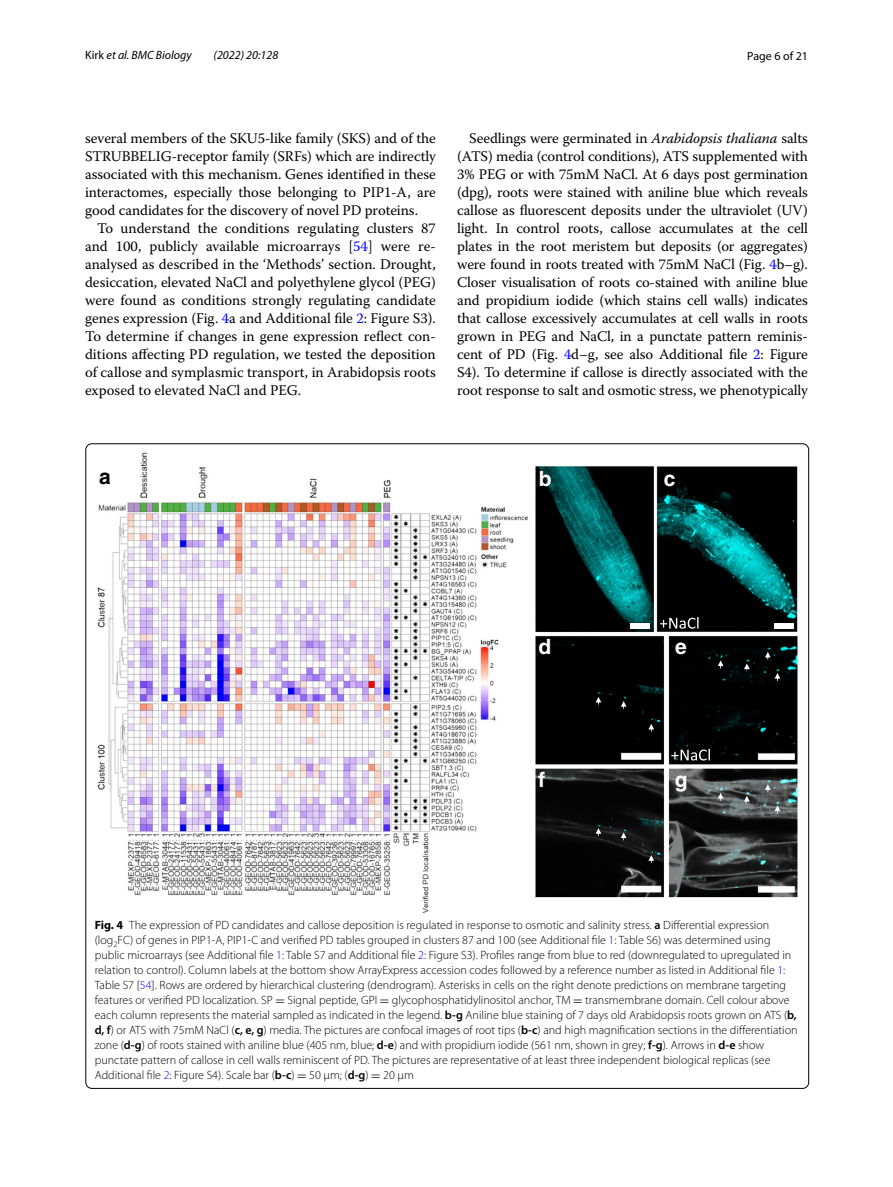
<style>
.page{position:relative;width:893px;height:1187px;background:#fff}
.page>*{position:absolute;margin:0;border:0;box-sizing:border-box;transform-origin:0 0}
.t1{font:700 21px "Helvetica";color:#fff}
.t2{font:700 21px "Helvetica";color:#000}
.t3{font:14.7px/18px "Warnock Pro";letter-spacing:-.005em;color:#000;text-align:justify}
.t4{font:300 12px/15px "Myriad Pro";color:#000}
.t5{font:italic 12px "Myriad Pro";color:#000}
.t6{font:12px "Myriad Pro";color:#000}
.s1{font-style:normal}
.s2{color:#00f}
.s3{font-style:italic}
.s4{font-weight:700}
.s5{font-weight:600}
.s6{font-family:"MTSY";font-weight:400}
</style>
<div class="page">
<img style="left:97px;top:453px;width:700px;height:460px">
<div style="left:630px;top:623px;width:19px;height:5px;background:#fff"></div>
<div style="left:774px;top:623px;width:20px;height:5px;background:#fff"></div>
<svg style="left:660px;top:617px;width:38px;height:11px"></svg>
<svg style="left:671px;top:748px;width:39px;height:12px"></svg>
<svg style="left:596px;top:696px;width:5px;height:8px"></svg>
<svg style="left:621px;top:701px;width:5px;height:8px"></svg>
<svg style="left:648px;top:723px;width:6px;height:8px"></svg>
<svg style="left:718px;top:660px;width:5px;height:8px"></svg>
<svg style="left:775px;top:673px;width:5px;height:8px"></svg>
<svg style="left:744px;top:663px;width:6px;height:8px"></svg>
<svg style="left:765px;top:651px;width:6px;height:8px"></svg>
<svg style="left:718px;top:792px;width:5px;height:8px"></svg>
<svg style="left:775px;top:805px;width:5px;height:8px"></svg>
<svg style="left:744px;top:795px;width:6px;height:8px"></svg>
<svg style="left:765px;top:784px;width:6px;height:8px"></svg>
<svg style="left:596px;top:828px;width:5px;height:8px"></svg>
<svg style="left:621px;top:832px;width:5px;height:8px"></svg>
<svg style="left:648px;top:855px;width:6px;height:8px"></svg>
<p class="t5" style="left:85px;top:48px;width:108px"><span class="s1">Kirk</span> et al. BMC Biology</p>
<p class="t5" style="left:214px;top:48px;width:66px">(2022) 20:128</p>
<p class="t6" style="left:747px;top:48px;width:62px">Page 6 of 21</p>
<p class="t3" style="left:85px;top:128px;width:352px">several members of the SKU5-like family (SKS) and of the STRUBBELIG-receptor family (SRFs) which are indirectly associated with this mechanism. Genes identified in these interactomes, especially those belonging to PIP1-A, are good candidates for the discovery of novel PD proteins.</p>
<p class="t3" style="left:85px;top:218px;width:352px;text-indent:12px">To understand the conditions regulating clusters 87 and 100, publicly available microarrays [<span class="s2">54</span>] were re&shy;analysed as described in the ‘Methods’ section. Drought, desiccation, elevated NaCl and polyethylene glycol (PEG) were found as conditions strongly regulating candidate genes expression (Fig. <span class="s2">4</span>a and Additional file <span class="s2">2</span>: Figure S3).<br>To determine if changes in gene expression reflect con&shy;ditions affecting PD regulation, we tested the deposition of callose and symplasmic transport, in Arabidopsis roots exposed to elevated NaCl and PEG.</p>
<p class="t3" style="left:457px;top:128px;width:352px;text-indent:12px">Seedlings were germinated in <span class="s3">Arabidopsis thaliana</span> salts (ATS) media (control conditions), ATS supplemented with 3% PEG or with 75mM NaCl. At 6 days post germination (dpg), roots were stained with aniline blue which reveals callose as fluorescent deposits under the ultraviolet (UV) light. In control roots, callose accumulates at the cell plates in the root meristem but deposits (or aggregates) were found in roots treated with 75mM NaCl (Fig. <span class="s2">4</span>b–g).<br>Closer visualisation of roots co-stained with aniline blue and propidium iodide (which stains cell walls) indicates that callose excessively accumulates at cell walls in roots grown in PEG and NaCl, in a punctate pattern reminis&shy;cent of PD (Fig. <span class="s2">4</span>d–g, see also Additional file <span class="s2">2</span>: Figure S4). To determine if callose is directly associated with the root response to salt and osmotic stress, we phenotypically</p>
<h1 class="t2" style="left:99px;top:463px;width:13px">a</h1>
<h1 class="t1" style="left:539px;top:466px;width:14px">b</h1>
<h1 class="t1" style="left:664px;top:466px;width:13px">c</h1>
<h1 class="t1" style="left:538px;top:634px;width:14px">d</h1>
<h1 class="t1" style="left:675px;top:634px;width:13px">e</h1>
<h1 class="t1" style="left:538px;top:767px;width:8px">f</h1>
<h1 class="t1" style="left:675px;top:767px;width:14px">g</h1>
<p class="t4" style="left:95px;top:917px;width:704px"><span class="s4">Fig. 4</span> The expression of PD candidates and callose deposition is regulated in response to osmotic and salinity stress. <span class="s5">a</span> Differential expression (log<sub>2</sub>FC) of genes in PIP1-A, PIP1-C and verified PD tables grouped in clusters 87 and 100 (see Additional file <span class="s2">1</span>: Table S6) was determined using public microarrays (see Additional file <span class="s2">1</span>: Table S7 and Additional file <span class="s2">2</span>: Figure S3). Profiles range from blue to red (downregulated to upregulated in relation to control). Column labels at the bottom show ArrayExpress accession codes followed by a reference number as listed in Additional file <span class="s2">1</span>:<br>Table S7 [<span class="s2">54</span>]. Rows are ordered by hierarchical clustering (dendrogram). Asterisks in cells on the right denote predictions on membrane targeting features or verified PD localization. SP <span class="s6">=</span> Signal peptide, GPI <span class="s6">=</span> glycophosphatidylinositol anchor, TM <span class="s6">=</span> transmembrane domain. Cell colour above each column represents the material sampled as indicated in the legend. <span class="s5">b-g</span> Aniline blue staining of 7 days old Arabidopsis roots grown on ATS (<span class="s5">b, d, f</span>) or ATS with 75mM NaCl (<span class="s5">c, e, g</span>) media. The pictures are confocal images of root tips (<span class="s5">b-c</span>) and high magnification sections in the differentiation zone (<span class="s5">d-g</span>) of roots stained with aniline blue (405 nm, blue; <span class="s5">d-e</span>) and with propidium iodide (561 nm, shown in grey; <span class="s5">f-g</span>). Arrows in <span class="s5">d-e</span> show punctate pattern of callose in cell walls reminiscent of PD. The pictures are representative of at least three independent biological replicas (see Additional file <span class="s2">2</span>: Figure S4). Scale bar (<span class="s5">b-c</span>) <span class="s6">=</span> 50 μm; (<span class="s5">d-g</span>) <span class="s6">=</span> 20 μm</p>
</div>
